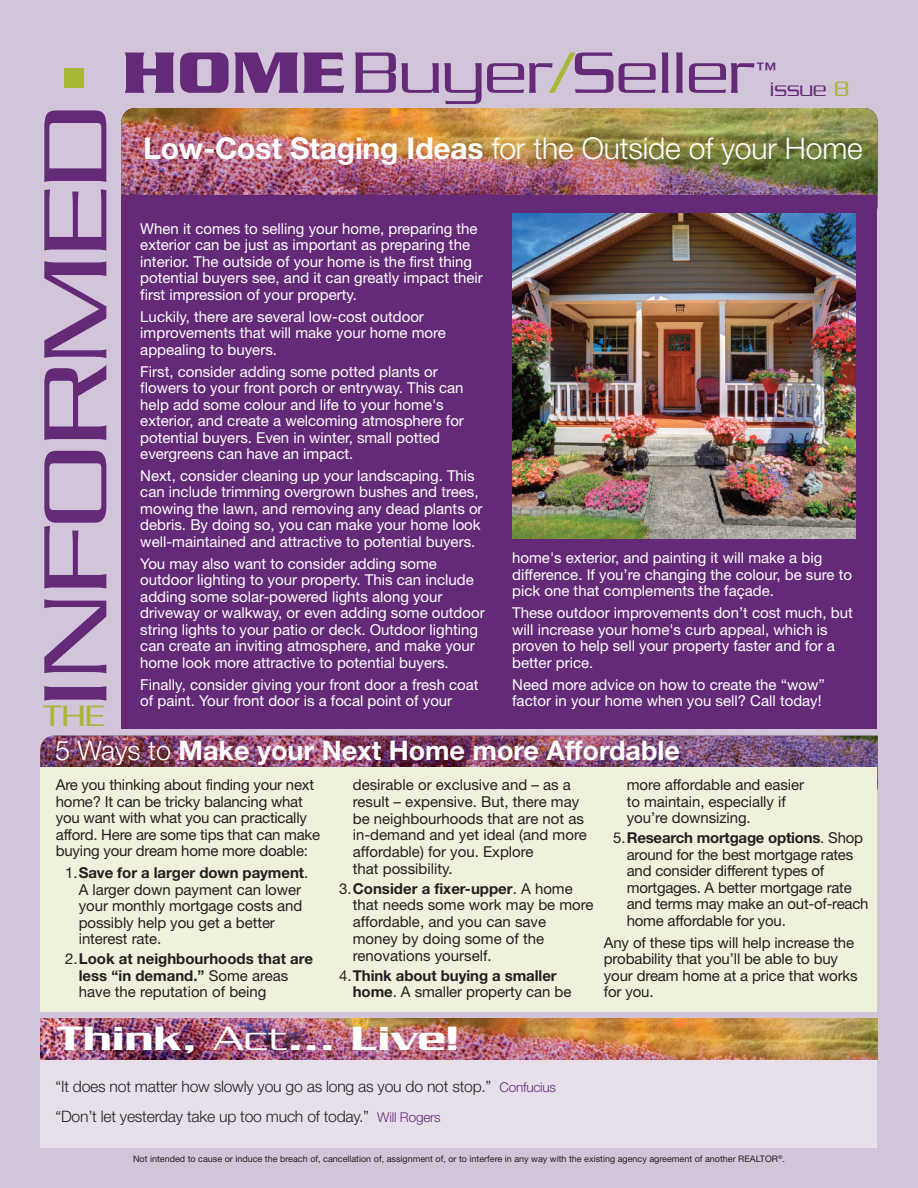
<style>
.page{position:relative;width:918px;height:1188px;background:#d2c5d9}
.page>*{position:absolute;margin:0;border:0;box-sizing:border-box;transform-origin:0 0}
.t1{font:300 96.9px "Serpentine Std";color:#642a78;scale:1.27 1}
.t2{font:300 63px "Serpentine Std";color:#642a78;scale:1.12 1}
.t3{font:500 36.6px "Serpentine Std";color:#fff;scale:1.21 1}
.t4{font:300 31.95px "Serpentine Std";color:#a7b839;scale:1.08 1}
.t5{font:300 30px "Helvetica Neue LT Std";letter-spacing:-.005em;color:#fff}
.t6{font:700 27px "Helvetica Neue LT Std";color:#fff}
.t7{font:300 22.5px "Serpentine Std";color:#642a78}
.t8{font:300 21px "Serpentine Std";color:#642a78;scale:1.12 1}
.t9{font:300 15.75px/30px "Helvetica Neue LT Std";letter-spacing:-.015em;color:#231f20}
.t10{font:15px/16.5px "Helvetica Neue LT Std";color:#fff}
.t11{font:15px/16.5px "Helvetica Neue LT Std";letter-spacing:-.01em;color:#231f20}
.t12{font:700 15px/16.5px "Helvetica Neue LT Std";color:#231f20}
.t13{font:9px "Helvetica Neue LT Std";color:#231f20}
.s1{font-weight:700}
.s2{color:#a7b839}
.s3{font-weight:300}
.s4{font-weight:400}
.s5{font-size:13.5px;color:#642a78}
</style>
<div class="page">
<div style="left:41px;top:1029px;width:836px;height:118px;background:#e7e0eb"></div>
<img style="left:122px;top:108px;width:756px;height:111px;border-radius:14px">
<div style="left:65px;top:68px;width:19px;height:20px;background:#a7b839"></div>
<div style="left:122px;top:196px;width:756px;height:533px;background:#642a78"></div>
<img style="left:513px;top:213px;width:342px;height:325px">
<img style="left:40px;top:736px;width:838px;height:32px">
<img style="left:40px;top:1019px;width:838px;height:41px">
<div style="left:40px;top:768px;width:838px;height:244px;background:#eff1dc"></div>
<h1 class="t1" style="left:16px;top:708px;width:476px;rotate:-90deg">INFORMED</h1>
<h3 class="t4" style="left:43px;top:696px;width:58px">THE</h3>
<h2 class="t2" style="left:122px;top:34px;width:566px"><span class="s1">HOME</span>Buyer<span class="s2">/</span>Seller</h2>
<h3 class="t8" style="left:754px;top:57px;width:22px">™</h3>
<h3 class="t7" style="left:770px;top:75px;width:81px">issue <span class="s2">8</span></h3>
<h3 class="t5" style="left:143px;top:137px;width:721px"><span class="s1">Low-Cost Staging Ideas</span> for the Outside of your Home</h3>
<p class="t10" style="left:140px;top:222px;width:344px">When it comes to selling your home, preparing the exterior can be just as important as preparing the interior. The outside of your home is the first thing potential buyers see, and it can greatly impact their first impression of your property.</p>
<p class="t10" style="left:140px;top:310px;width:307px">Luckily, there are several low-cost outdoor improvements that will make your home more appealing to buyers.</p>
<p class="t10" style="left:140px;top:365px;width:325px">First, consider adding some potted plants or flowers to your front porch or entryway. This can help add some colour and life to your home's exterior, and create a welcoming atmosphere for potential buyers. Even in winter, small potted evergreens can have an impact.</p>
<p class="t10" style="left:140px;top:469px;width:344px">Next, consider cleaning up your landscaping. This can include trimming overgrown bushes and trees, mowing the lawn, and removing any dead plants or debris. By doing so, you can make your home look well-maintained and attractive to potential buyers.</p>
<p class="t10" style="left:140px;top:557px;width:346px">You may also want to consider adding some outdoor lighting to your property. This can include adding some solar-powered lights along your driveway or walkway, or even adding some outdoor string lights to your patio or deck. Outdoor lighting can create an inviting atmosphere, and make your home look more attractive to potential buyers.</p>
<p class="t10" style="left:140px;top:678px;width:340px">Finally, consider giving your front door a fresh coat of paint. Your front door is a focal point of your</p>
<p class="t10" style="left:512px;top:551px;width:341px">home's exterior, and painting it will make a big difference. If you’re changing the colour, be sure to pick one that complements the façade.</p>
<p class="t10" style="left:512px;top:606px;width:342px">These outdoor improvements don’t cost much, but will increase your home's curb appeal, which is proven to help sell your property faster and for a better price.</p>
<p class="t10" style="left:512px;top:678px;width:314px">Need more advice on how to create the “wow”</p>
<p class="t10" style="left:512px;top:694px;width:311px">factor in your home when you sell? Call today!</p>
<h3 class="t6" style="left:55px;top:741px;width:626px"><span class="s3">5 Ways to</span> Make your Next Home more Affordable</h3>
<p class="t11" style="left:56px;top:778px;width:266px">Are you thinking about finding your next home? It can be tricky balancing what you want with what you can practically afford. Here are some tips that can make buying your dream home more doable:</p>
<p class="t11" style="left:79px;top:866px;width:231px;text-indent:-14px">1.<span class="s1">Save for a larger down payment</span>.<br>A larger down payment can lower your monthly mortgage costs and possibly help you get a better interest rate.</p>
<p class="t12" style="left:79px;top:952px;width:236px;text-indent:-14px"><span class="s4">2.</span>Look at neighbourhoods that are less “in demand.” <span class="s4">Some areas have the reputation of being</span></p>
<p class="t11" style="left:353px;top:778px;width:235px">desirable or exclusive and – as a result – expensive. But, there may be neighbourhoods that are not as in-demand and yet ideal (and more affordable) for you. Explore<br>that possibility.</p>
<p class="t11" style="left:353px;top:882px;width:242px;text-indent:-14px">3.<span class="s1">Consider a fixer-upper</span>. A home that needs some work may be more affordable, and you can save money by doing some of the renovations yourself.</p>
<p class="t12" style="left:353px;top:968px;width:220px;text-indent:-14px"><span class="s4">4.</span>Think about buying a smaller home<span class="s4">. A smaller property can be</span></p>
<h3 class="t3" style="left:57px;top:1016px;width:334px">Think, <span class="s3">Act</span>... Live!</h3>
<p class="t11" style="left:627px;top:778px;width:179px">more affordable and easier to maintain, especially if you’re downsizing.</p>
<p class="t11" style="left:627px;top:831px;width:243px;text-indent:-14px">5.<span class="s1">Research mortgage options</span>. Shop around for the best mortgage rates and consider different types of mortgages. A better mortgage rate and terms may make an out-of-reach home affordable for you.</p>
<p class="t11" style="left:604px;top:936px;width:255px">Any of these tips will help increase the probability that you’ll be able to buy your dream home at a price that works for you.</p>
<p class="t9" style="left:55px;top:1073px;width:502px">“It does not matter how slowly you go as long as you do not stop.” <span class="s5">Confucius </span>“Don’t let yesterday take up too much of today.” <span class="s5">Will Rogers</span></p>
<p class="t13" style="left:133px;top:1156px;width:653px">Not intended to cause or induce the breach of, cancellation of, assignment of, or to interfere in any way with the existing agency agreement of another REALTOR<sup>®</sup>.</p>
</div>
